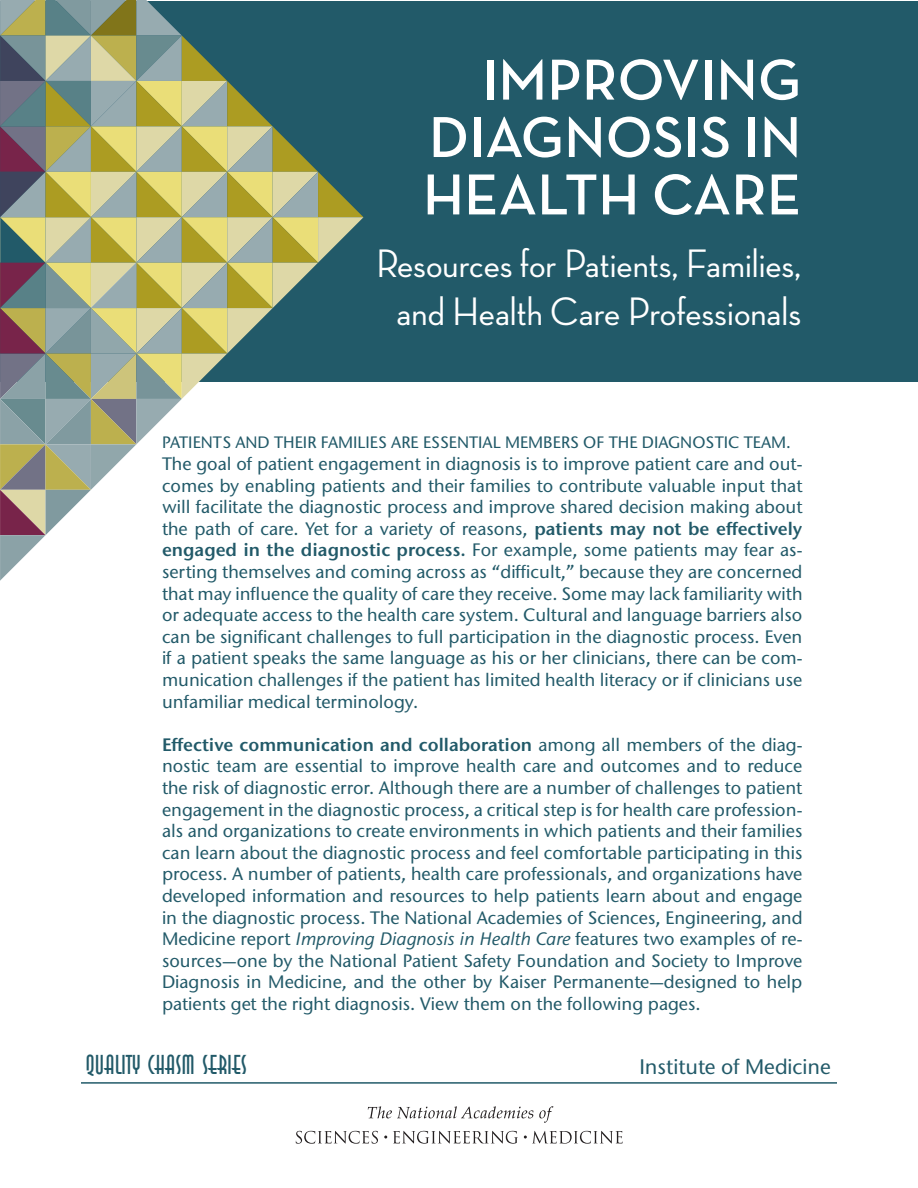
<style>
.page{position:relative;width:918px;height:1188px;background:#fff}
.page>*{position:absolute;margin:0;border:0;box-sizing:border-box;transform-origin:0 0}
.t1{font:58.65px/57.4px "Neutra Text Demi SC";color:#fff}
.t2{font:500 40.5px/48.6px "Neutra Disp";color:#fff;text-align:center}
.t3{font:25.5px "Anastasia";color:#225a69}
.t4{font:500 21px "Stone Sans ITC Std";color:#225a69}
.t5{font:500 18px/21.6px "Stone Sans ITC Std";color:#225a69;text-align:justify}
.t6{font:500 16.5px "Stone Sans ITC Std";color:#225a69}
.s1{font-family:"Stone Sans ITC Pro";font-weight:600}
.s2{font-style:italic}
</style>
<div class="page">
<div style="left:0;top:1px;width:918px;height:381px;background:#225a69"></div>
<svg style="left:0;top:0;width:363px;height:581px"></svg>
<svg style="left:296px;top:1131px;width:327px;height:13px"></svg>
<svg style="left:368px;top:1106px;width:185px;height:17px"></svg>
<hr style="left:81px;top:1082px;width:756px;height:2px;background:#225a69">
<p class="t1" style="left:482px;top:50px;width:321px">IMPROVING</p>
<p class="t1" style="left:423px;top:107px;width:380px">DIAGNOSIS IN<br>HEALTH CARE</p>
<p class="t2" style="left:376px;top:239px;width:427px">Resources for Patients, Families, and Health Care Professionals</p>
<p class="t6" style="left:162px;top:433px;width:631px">PATIENTS AND THEIR FAMILIES ARE ESSENTIAL MEMBERS OF THE DIAGNOSTIC TEAM.</p>
<p class="t5" style="left:162px;top:453px;width:642px">The goal of patient engagement in diagnosis is to improve patient care and out&shy;comes by enabling patients and their families to contribute valuable input that will facilitate the diagnostic process and improve shared decision making about the path of care. Yet for a variety of reasons, <span class="s1">patients may not be effectively engaged in the diagnostic process.</span> For example, some patients may fear as&shy;serting themselves and coming across as “difficult,” because they are concerned that may influence the quality of care they receive. Some may lack familiarity with or adequate access to the health care system. Cultural and language barriers also can be significant challenges to full participation in the diagnostic process. Even if a patient speaks the same language as his or her clinicians, there can be com&shy;munication challenges if the patient has limited health literacy or if clinicians use unfamiliar medical terminology.</p>
<p class="t5" style="left:162px;top:734px;width:642px"><span class="s1">Effective communication and collaboration</span> among all members of the diag&shy;nostic team are essential to improve health care and outcomes and to reduce the risk of diagnostic error. Although there are a number of challenges to patient engagement in the diagnostic process, a critical step is for health care profession&shy;als and organizations to create environments in which patients and their families can learn about the diagnostic process and feel comfortable participating in this process. A number of patients, health care professionals, and organizations have developed information and resources to help patients learn about and engage in the diagnostic process. The National Academies of Sciences, Engineering, and Medicine report <span class="s2">Improving Diagnosis in Health Care</span> features two examples of re&shy;sources—one by the National Patient Safety Foundation and Society to Improve Diagnosis in Medicine, and the other by Kaiser Permanente—designed to help patients get the right diagnosis. View them on the following pages.</p>
<p class="t3" style="left:86px;top:1050px;width:163px">QUALITY CHASM SERIES</p>
<p class="t4" style="left:639px;top:1054px;width:193px">Institute of Medicine</p>
</div>
